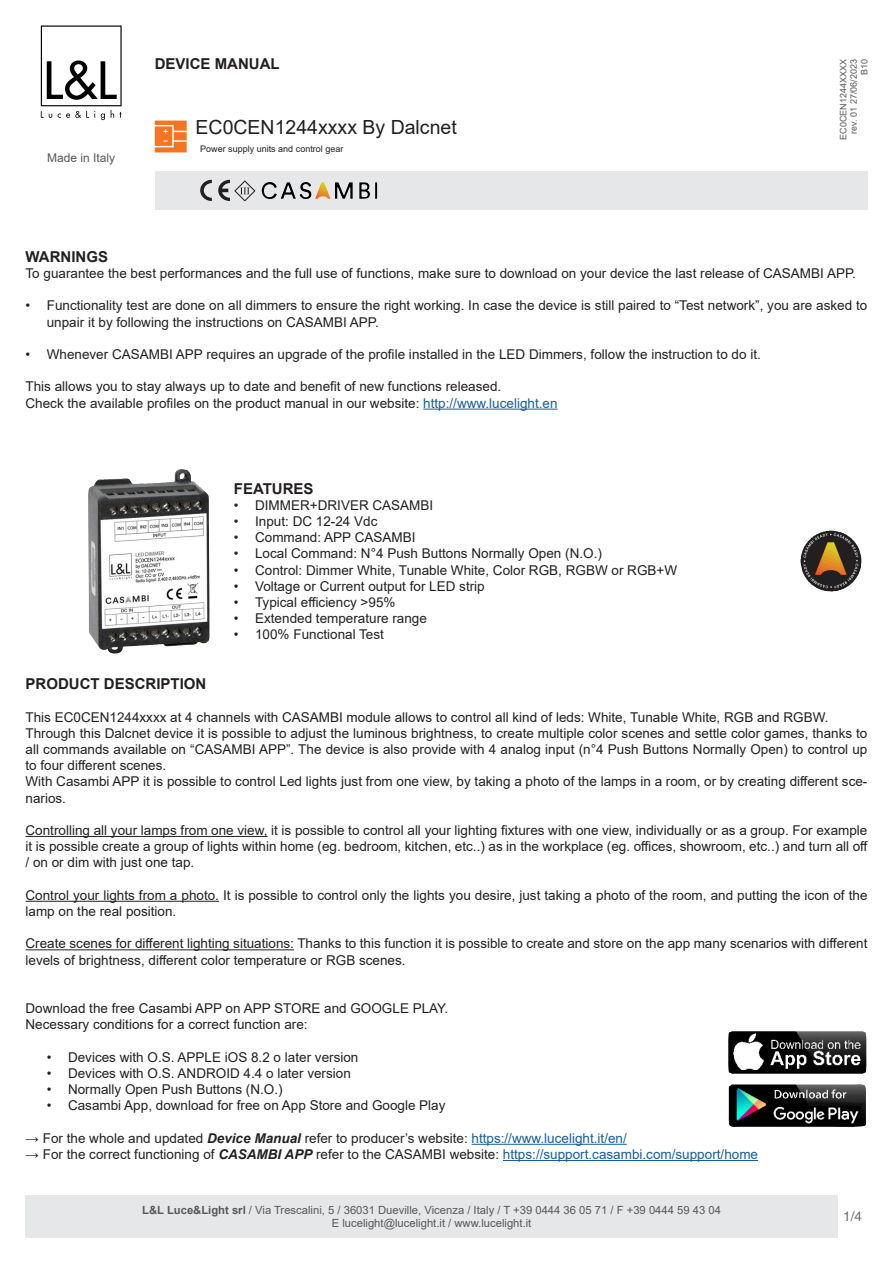
<style>
.page{position:relative;width:893px;height:1263px;background:#fff}
.page>*{position:absolute;margin:0;border:0;box-sizing:border-box;transform-origin:0 0}
.t1{font:19.5px "Arial";color:#231f20}
.t2{font:700 15px "Arial";color:#231f20}
.t3{font:13.5px/16.2px "Arial";color:#231f20}
.t4{font:13.5px "Helvetica LT Std";color:#6c6d70}
.t5{font:12px "Arial";color:#57585a}
.t6{font:11.25px/12.8px "Arial";color:#57585a;text-align:center}
.t7{font:9px "Arial";color:#57585a}
.t8{font:9px "Arial";color:#231f20}
.s1{color:#175d9e}
.s2{font-weight:700;font-style:italic}
.s3{font-weight:700}
</style>
<div class="page">
<div style="left:26px;top:1195px;width:812px;height:42px;background:#e6e7e9"></div>
<svg style="left:155px;top:121px;width:32px;height:31px"></svg>
<div style="left:155px;top:171px;width:712px;height:38px;background:#e6e7e9"></div>
<svg style="left:200px;top:180px;width:12px;height:21px"></svg>
<img style="left:261px;top:182px;width:51px;height:17px">
<svg style="left:41px;top:26px;width:81px;height:94px"></svg>
<svg style="left:218px;top:180px;width:37px;height:21px"></svg>
<img style="left:88px;top:469px;width:122px;height:185px">
<img style="left:800px;top:531px;width:62px;height:61px">
<img style="left:728px;top:1031px;width:139px;height:43px">
<img style="left:728px;top:1084px;width:138px;height:43px">
<hr style="left:423px;top:409px;width:135px;height:1px;background:#175d9e">
<hr style="left:26px;top:836px;width:242px;height:1px;background:#231f20">
<hr style="left:26px;top:901px;width:193px;height:1px;background:#231f20">
<hr style="left:26px;top:949px;width:268px;height:1px;background:#231f20">
<hr style="left:471px;top:1144px;width:156px;height:1px;background:#175d9e">
<hr style="left:503px;top:1160px;width:255px;height:1px;background:#175d9e">
<p class="t5" style="left:47px;top:150px;width:70px">Made in Italy</p>
<p class="t2" style="left:155px;top:53px;width:126px">DEVICE MANUAL</p>
<p class="t1" style="left:196px;top:114px;width:263px">EC0CEN1244xxxx By Dalcnet</p>
<p class="t8" style="left:200px;top:143px;width:145px">Power supply units and control gear</p>
<p class="t7" style="left:837px;top:140px;width:82px;rotate:-90deg">EC0CEN1244XXXX</p>
<p class="t7" style="left:848px;top:134px;width:76px;rotate:-90deg">rev. 01 27/06/2023</p>
<p class="t7" style="left:858px;top:75px;width:18px;rotate:-90deg">B10</p>
<p class="t2" style="left:26px;top:246px;width:84px">WARNINGS</p>
<p class="t3" style="left:26px;top:265px;width:832px">To guarantee the best performances and the full use of functions, make sure to download on your device the last release of CASAMBI APP.</p>
<p class="t3" style="left:47px;top:298px;width:822px;text-indent:-21px">• Functionality test are done on all dimmers to ensure the right working. In case the device is still paired to “Test network”, you are asked to unpair it by following the instructions on CASAMBI APP.</p>
<p class="t3" style="left:26px;top:346px;width:737px">• Whenever CASAMBI APP requires an upgrade of the profile installed in the LED Dimmers, follow the instruction to do it.</p>
<p class="t3" style="left:26px;top:379px;width:477px">This allows you to stay always up to date and benefit of new functions released.</p>
<p class="t3" style="left:26px;top:395px;width:534px">Check the available profiles on the product manual in our website: <span class="s1">http://www.lucelight.en</span></p>
<p class="t2" style="left:234px;top:478px;width:81px">FEATURES</p>
<p class="t3" style="left:234px;top:497px;width:201px">• DIMMER+DRIVER CASAMBI</p>
<p class="t3" style="left:234px;top:513px;width:145px">• Input: DC 12-24 Vdc</p>
<p class="t3" style="left:234px;top:529px;width:183px">• Command: APP CASAMBI</p>
<p class="t3" style="left:234px;top:545px;width:370px">• Local Command: N°4 Push Buttons Normally Open (N.O.)</p>
<p class="t3" style="left:234px;top:562px;width:445px">• Control: Dimmer White, Tunable White, Color RGB, RGBW or RGB+W</p>
<p class="t3" style="left:234px;top:578px;width:252px">• Voltage or Current output for LED strip</p>
<p class="t3" style="left:234px;top:594px;width:163px">• Typical efficiency &gt;95%</p>
<p class="t3" style="left:234px;top:610px;width:195px">• Extended temperature range</p>
<p class="t3" style="left:234px;top:626px;width:152px">• 100% Functional Test</p>
<p class="t2" style="left:26px;top:673px;width:182px">PRODUCT DESCRIPTION</p>
<p class="t3" style="left:26px;top:709px;width:804px">This EC0CEN1244xxxx at 4 channels with CASAMBI module allows to control all kind of leds: White, Tunable White, RGB and RGBW.</p>
<p class="t3" style="left:26px;top:725px;width:843px;text-align:justify">Through this Dalcnet device it is possible to adjust the luminous brightness, to create multiple color scenes and settle color games, thanks to all commands available on “CASAMBI APP”. The device is also provide with 4 analog input (n°4 Push Buttons Normally Open) to control up to four different scenes.</p>
<p class="t3" style="left:26px;top:773px;width:843px">With Casambi APP it is possible to control Led lights just from one view, by taking a photo of the lamps in a room, or by creating different sce&shy;narios.</p>
<p class="t3" style="left:26px;top:822px;width:844px;text-align:justify">Controlling all your lamps from one view, it is possible to control all your lighting fixtures with one view, individually or as a group. For example it is possible create a group of lights within home (eg. bedroom, kitchen, etc..) as in the workplace (eg. offices, showroom, etc..) and turn all off / on or dim with just one tap.</p>
<p class="t3" style="left:26px;top:887px;width:843px">Control your lights from a photo. It is possible to control only the lights you desire, just taking a photo of the room, and putting the icon of the lamp on the real position.</p>
<p class="t3" style="left:26px;top:935px;width:843px">Create scenes for different lighting situations: Thanks to this function it is possible to create and store on the app many scenarios with different levels of brightness, different color temperature or RGB scenes.</p>
<p class="t3" style="left:26px;top:1000px;width:424px">Download the free Casambi APP on APP STORE and GOOGLE PLAY.</p>
<p class="t3" style="left:26px;top:1016px;width:284px">Necessary conditions for a correct function are:</p>
<p class="t3" style="left:47px;top:1049px;width:313px">• Devices with O.S. APPLE iOS 8.2 o later version</p>
<p class="t3" style="left:47px;top:1065px;width:306px">• Devices with O.S. ANDROID 4.4 o later version</p>
<p class="t3" style="left:47px;top:1081px;width:237px">• Normally Open Push Buttons (N.O.)</p>
<p class="t3" style="left:47px;top:1097px;width:400px">• Casambi App, download for free on App Store and Google Play</p>
<p class="t3" style="left:26px;top:1130px;width:603px">→ For the whole and updated <span class="s2">Device Manual</span> refer to producer’s website: <span class="s1">https://www.lucelight.it/en/</span></p>
<p class="t3" style="left:26px;top:1146px;width:734px">→ For the correct functioning of <span class="s2">CASAMBI APP</span> refer to the CASAMBI website: <span class="s1">https://support.casambi.com/support/home</span></p>
<p class="t6" style="left:142px;top:1203px;width:580px"><span class="s3">L&amp;L Luce&amp;Light srl</span> / Via Trescalini, 5 / 36031 Dueville, Vicenza / Italy / T +39 0444 36 05 71 / F +39 0444 59 43 04<br>E lucelight@lucelight.it / www.lucelight.it</p>
<p class="t4" style="left:843px;top:1208px;width:20px">1/4</p>
</div>
